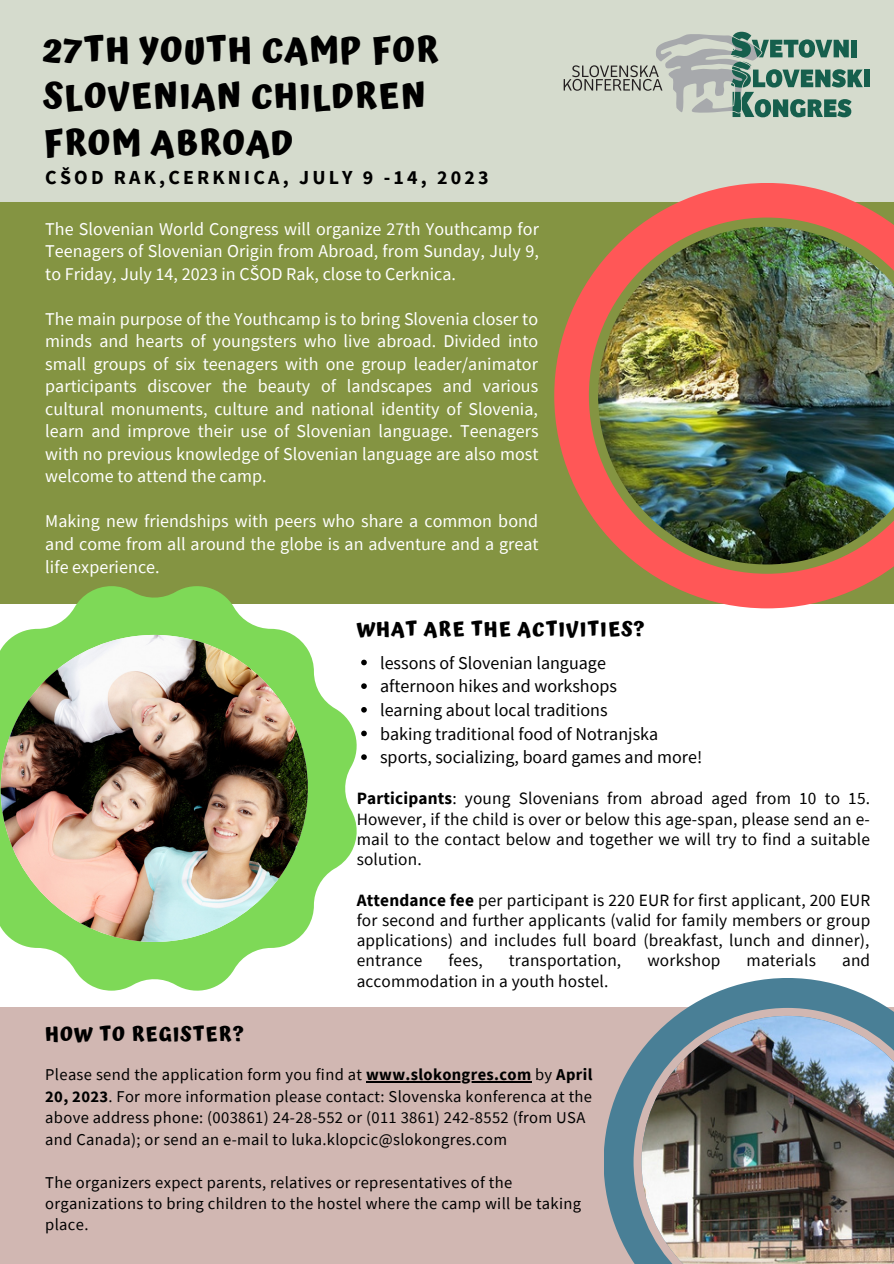
<style>
.page{position:relative;width:894px;height:1264px;background:#fff}
.page>*{position:absolute;margin:0;border:0;box-sizing:border-box;transform-origin:0 0}
.t1{font:700 34.8px/46.2px "Atma";letter-spacing:.035em;color:#000}
.t2{font:700 19.8px "Atma";letter-spacing:.06em;color:#000}
.t3{font:700 19.8px "Source Sans Pro";letter-spacing:.16em;color:#000}
.t4{font:18px/22.5px "Source Sans Pro";color:#fff;text-align:justify}
.t5{font:18px/23.7px "Source Sans Pro";color:#000}
.t6{font:17.25px/20.2px "Source Sans Pro";letter-spacing:.01em;color:#000;text-align:justify}
.t7{font:16.5px/21.5px "Source Sans Pro";letter-spacing:.02em;color:#000}
.s1{font-weight:700}
</style>
<div class="page">
<div style="left:0;top:1007px;width:893px;height:256px;background:#d1b7b2"></div>
<div style="left:0;top:0;width:893px;height:246px;background:#d5dbcd"></div>
<div style="left:0;top:203px;width:893px;height:401px;background:#849442"></div>
<svg style="left:0;top:586px;width:356px;height:404px;fill:#84d957"></svg>
<img style="left:1px;top:635px;width:307px;height:306px">
<img style="left:554px;top:183px;width:339px;height:425px">
<img style="left:604px;top:978px;width:289px;height:285px">
<div style="left:863px;top:70px;width:6px;height:17px;background:#165f4d"></div>
<svg style="left:563px;top:32px;width:299px;height:85px"></svg>
<svg style="left:361px;top:659px;width:6px;height:6px"></svg>
<svg style="left:361px;top:683px;width:6px;height:6px"></svg>
<svg style="left:361px;top:707px;width:6px;height:5px"></svg>
<svg style="left:361px;top:730px;width:6px;height:6px"></svg>
<svg style="left:361px;top:754px;width:6px;height:6px"></svg>
<hr style="left:366px;top:1081px;width:165px;height:1px;background:#000">
<h1 class="t1" style="left:44px;top:27px;width:396px">27TH YOUTH CAMP FOR<br>SLOVENIAN CHILDREN<br>FROM ABROAD</h1>
<p class="t3" style="left:45px;top:164px;width:445px">CŠOD RAK,CERKNICA, JULY 9 -14, 2023</p>
<p class="t4" style="left:45px;top:217px;width:495px">The Slovenian World Congress will organize 27th Youthcamp for Teenagers of Slovenian Origin from Abroad, from Sunday, July 9, to Friday, July 14, 2023 in CŠOD Rak, close to Cerknica.</p>
<p class="t4" style="left:45px;top:307px;width:495px">The main purpose of the Youthcamp is to bring Slovenia closer to minds and hearts of youngsters who live abroad. Divided into small groups of six teenagers with one group leader/animator participants discover the beauty of landscapes and various cultural monuments, culture and national identity of Slovenia, learn and improve their use of Slovenian language. Teenagers with no previous knowledge of Slovenian language are also most welcome to attend the camp.</p>
<p class="t4" style="left:45px;top:510px;width:494px">Making new friendships with peers who share a common bond and come from all around the globe is an adventure and a great life experience.</p>
<p class="t2" style="left:356px;top:617px;width:289px">WHAT ARE THE ACTIVITIES?</p>
<p class="t5" style="left:380px;top:650px;width:323px">lessons of Slovenian language<br>afternoon hikes and workshops<br>learning about local traditions<br>baking traditional food of Notranjska sports, socializing, board games and more!</p>
<p class="t2" style="left:45px;top:1023px;width:200px">HOW TO REGISTER?</p>
<p class="t6" style="left:356px;top:788px;width:515px"><span class="s1">Participants</span>: young Slovenians from abroad aged from 10 to 15.<br>However, if the child is over or below this age-span, please send an e&shy;mail to the contact below and together we will try to find a suitable solution.</p>
<p class="t6" style="left:356px;top:889px;width:515px"><span class="s1">Attendance fee</span> per participant is 220 EUR for first applicant, 200 EUR for second and further applicants (valid for family members or group applications) and includes full board (breakfast, lunch and dinner), entrance</p>
<p class="t6" style="left:448px;top:950px;width:36px">fees,</p>
<p class="t6" style="left:509px;top:950px;width:114px">transportation,</p>
<p class="t6" style="left:647px;top:950px;width:75px">workshop</p>
<p class="t6" style="left:746px;top:950px;width:71px">materials</p>
<p class="t6" style="left:841px;top:950px;width:30px">and</p>
<p class="t6" style="left:356px;top:970px;width:253px">accommodation in a youth hostel.</p>
<p class="t7" style="left:45px;top:1063px;width:548px">Please send the application form you find at <span class="s1">www.slokongres.com</span> by <span class="s1">April 20, 2023</span>. For more information please contact: Slovenska konferenca at the above address phone: (003861) 24-28-552 or (011 3861) 242-8552 (from USA and Canada); or send an e-mail to luka.klopcic@slokongres.com</p>
<p class="t7" style="left:45px;top:1170px;width:537px">The organizers expect parents, relatives or representatives of the organizations to bring children to the hostel where the camp will be taking place.</p>
</div>
